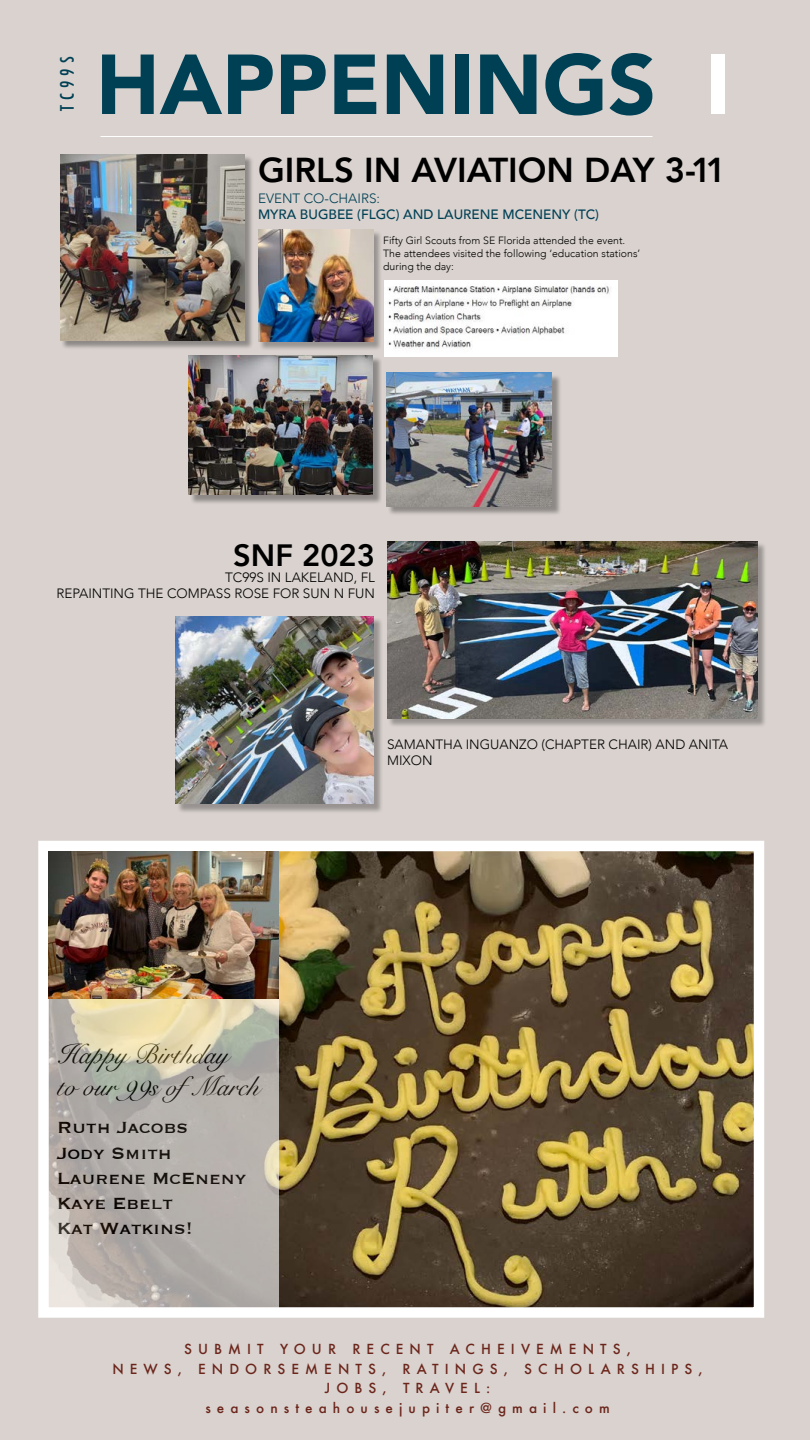
<style>
.page{position:relative;width:810px;height:1440px;background:#d9d2ce}
.page>*{position:absolute;margin:0;border:0;box-sizing:border-box;transform-origin:0 0}
.Intestazione_-_Allin{font:900 84px "Avenir";color:#004055}
.Intestazione{font:800 34.5px "Avenir";color:#000}
.Intestazione-2{font:800 30.75px "Avenir";color:#000}
.t1{font:27px/32.4px "Snell Roundhand";color:#000}
.t2{font:21px/25.2px "Copperplate";color:#000}
.Sottotitolo{font:500 condensed 18px "Futura";letter-spacing:.29em;color:#004055}
.Corpo_del_testo{font:500 13.5px "Futura";letter-spacing:.45em;color:#6b251b}
.Intestazione-3{font:300 13.5px/16.2px "Avenir";color:#000;text-align:right}
.Intestazione-4{font:500 13.5px/16.2px "Avenir";color:#004055}
.Intestazione-5{font:300 10.5px/12.6px "Avenir";color:#000}
.s1{color:#fff}
.s2{font-weight:300}
</style>
<div class="page">
<hr style="left:100px;top:136px;width:552px;height:1px;background:#fff">
<div style="left:61px;top:156px;width:193px;height:194px;background:#000;opacity:.35"></div>
<img style="left:60px;top:154px;width:184px;height:186px">
<div style="left:190px;top:357px;width:192px;height:148px;background:#000;opacity:.35"></div>
<img style="left:188px;top:356px;width:185px;height:139px">
<div style="left:388px;top:374px;width:174px;height:142px;background:#000;opacity:.35"></div>
<img style="left:386px;top:373px;width:166px;height:133px">
<div style="left:259px;top:231px;width:123px;height:120px;background:#000;opacity:.3"></div>
<img style="left:258px;top:230px;width:116px;height:112px">
<img style="left:384px;top:280px;width:234px;height:77px">
<div style="left:388px;top:543px;width:379px;height:185px;background:#000;opacity:.3"></div>
<img style="left:387px;top:542px;width:371px;height:176px">
<div style="left:177px;top:618px;width:206px;height:196px;background:#000;opacity:.3"></div>
<img style="left:176px;top:616px;width:198px;height:188px">
<img style="left:279px;top:852px;width:474px;height:455px">
<div style="left:38px;top:841px;width:726px;height:477px;border:10px solid #fff"></div>
<svg style="left:44px;top:999px;width:235px;height:313px;background:#beb9af"></svg>
<img style="left:49px;top:851px;width:230px;height:148px">
<p class="Sottotitolo" style="left:56px;top:111px;width:57px;rotate:-90deg">TC99S</p>
<p class="Intestazione_-_Allin" style="left:96px;top:13px;width:636px">HAPPENINGS <span class="s1">I</span></p>
<p class="Intestazione" style="left:258px;top:143px;width:470px">GIRLS IN AVIATION DAY 3-11</p>
<p class="Intestazione-4" style="left:258px;top:189px;width:343px"><span class="s2">EVENT CO-CHAIRS:<br></span>MYRA BUGBEE (FLGC) AND LAURENE MCENENY (TC)</p>
<p class="Intestazione-5" style="left:383px;top:234px;width:259px">Fifty Girl Scouts from SE Florida attended the event.<br>The attendees visited the following ‘education stations’</p>
<p class="Intestazione-5" style="left:383px;top:260px;width:72px">during the day:</p>
<p class="Intestazione-2" style="left:233px;top:531px;width:143px">SNF 2023</p>
<p class="Intestazione-3" style="left:56px;top:569px;width:320px">TC99S IN LAKELAND, FL<br>REPAINTING THE COMPASS ROSE FOR SUN N FUN</p>
<p class="Intestazione-3" style="left:387px;top:736px;width:343px;text-align:left">SAMANTHA INGUANZO (CHAPTER CHAIR) AND ANITA<br>MIXON</p>
<h3 class="t1" style="left:57px;top:1038px;width:204px">Happy Birthday<br>to our 99s ofMarch</h3>
<h3 class="t2" style="left:57px;top:1114px;width:191px">Ruth Jacobs<br>Jody Smith<br>Laurene McEneny<br>Kaye Ebelt<br>Kat Watkins!</h3>
<p class="Corpo_del_testo" style="left:184px;top:1340px;width:448px">SUBMIT YOUR RECENT ACHEIVEMENTS,</p>
<p class="Corpo_del_testo" style="left:112px;top:1359px;width:592px">NEWS, ENDORSEMENTS, RATINGS, SCHOLARSHIPS,</p>
<p class="Corpo_del_testo" style="left:325px;top:1379px;width:167px">JOBS, TRAVEL:</p>
<p class="Corpo_del_testo" style="left:205px;top:1398px;width:406px">seasonsteahousejupiter@gmail.com</p>
</div>
